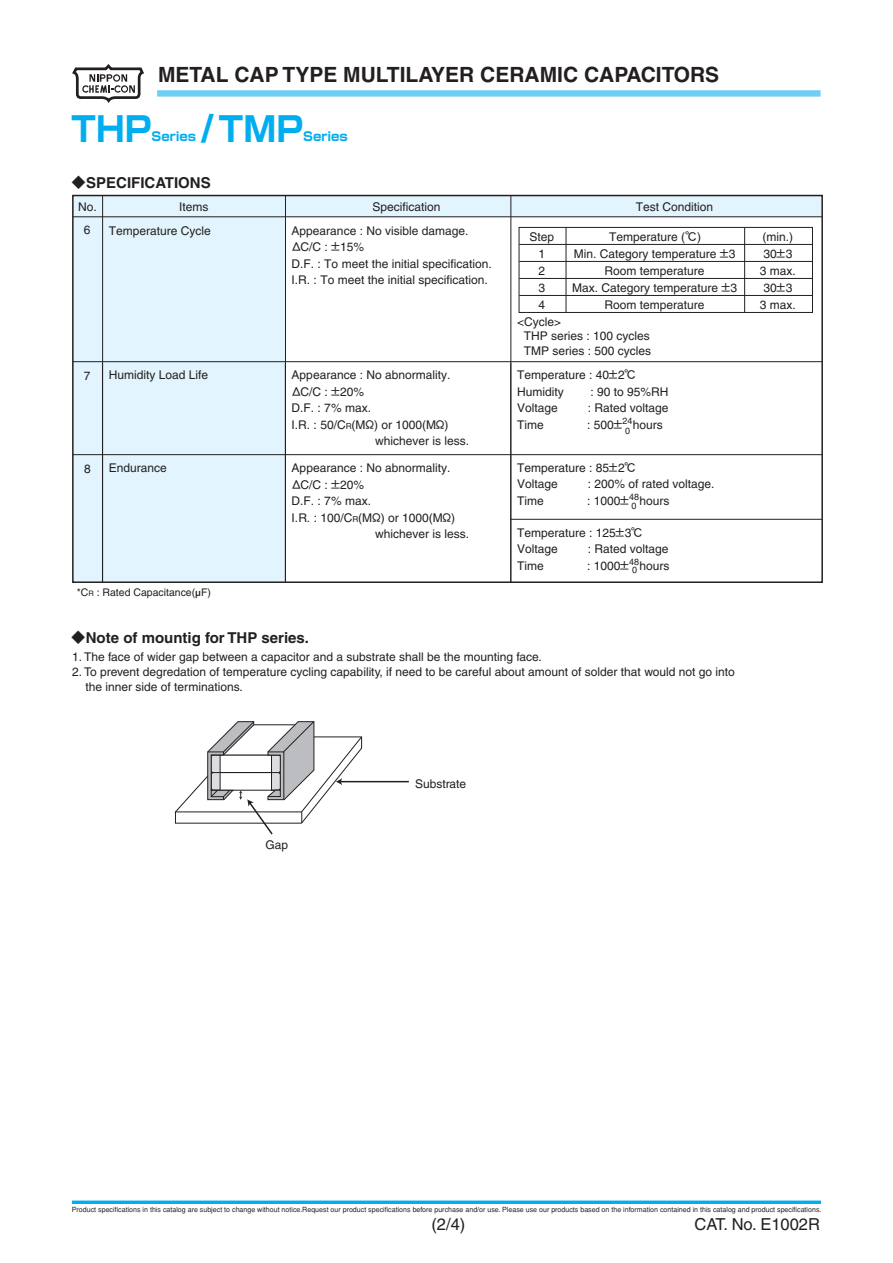
<style>
.page{position:relative;width:893px;height:1263px;background:#fff}
.page>*{position:absolute;margin:0;border:0;box-sizing:border-box;transform-origin:0 0}
.t1{font:34.05px "Shin Go Pro Bold 90 pv RKSJ H";color:#00aeef}
.t2{font:700 21px "Helvetica";color:#231f20}
.t3{font:16.5px "Helvetica";color:#231f20}
.t4{font:700 15px "Helvetica";color:#231f20}
.t5{font:12.3px "Shin Go Pro Bold 90 pv RKSJ H";letter-spacing:-.005em;color:#00aeef}
.t6{font:12px/16.5px "Helvetica";color:#231f20}
.t7{font:10.5px "Helvetica";color:#231f20}
.t8{font:9px "Helvetica";color:#231f20}
.t9{font:7.05px "Helvetica";color:#231f20}
.s1{font-family:"Helvetica";font-weight:700;font-size:38.1px}
.s2{font-family:"Heisei Kaku Go W5 90 pv RKSJ H";font-weight:400}
.s3{font-family:"Heisei Kaku Go W5 90 pv RKSJ H"}
.s4{font-size:8.25px}
.s5{font-size:7.5px}
</style>
<div class="page">
<hr style="left:72px;top:1201px;width:749px;height:3px;background:#00aeef">
<svg style="left:72px;top:64px;width:72px;height:39px"></svg>
<div style="left:158px;top:91px;width:662px;height:5px;background:#6dcff6"></div>
<div style="left:157px;top:90px;width:663px;height:7px;border:2px solid #6dcff6"></div>
<hr style="left:340px;top:781px;width:69px;height:1px;background:#231f20">
<svg style="left:175px;top:721px;width:188px;height:114px"></svg>
<div style="left:73px;top:196px;width:212px;height:386px;background:#e2f4fd"></div>
<div style="left:285px;top:196px;width:537px;height:21px;background:#e2f4fd"></div>
<div style="left:72px;top:195px;width:751px;height:388px;border:2px solid #231f20"></div>
<hr style="left:285px;top:196px;width:1px;height:386px;background:#231f20">
<hr style="left:510px;top:196px;width:1px;height:386px;background:#231f20">
<hr style="left:102px;top:196px;width:1px;height:386px;background:#231f20">
<hr style="left:73px;top:216px;width:749px;height:1px;background:#231f20">
<hr style="left:73px;top:361px;width:749px;height:1px;background:#231f20">
<hr style="left:73px;top:454px;width:749px;height:1px;background:#231f20">
<hr style="left:511px;top:519px;width:311px;height:1px;background:#231f20">
<hr style="left:566px;top:227px;width:1px;height:85px;background:#231f20">
<hr style="left:744px;top:227px;width:1px;height:85px;background:#231f20">
<hr style="left:519px;top:244px;width:294px;height:1px;background:#231f20">
<hr style="left:519px;top:261px;width:294px;height:1px;background:#231f20">
<hr style="left:519px;top:278px;width:294px;height:1px;background:#231f20">
<hr style="left:519px;top:295px;width:294px;height:1px;background:#231f20">
<div style="left:519px;top:227px;width:294px;height:86px;border:1px solid #231f20"></div>
<h2 class="t2" style="left:158px;top:67px;width:562px">METAL CAP TYPE MULTILAYER CERAMIC CAPACITORS</h2>
<h1 class="t1" style="left:202px;top:116px;width:103px"><span class="s1">/</span> TMP</h1>
<h1 class="t1" style="left:71px;top:116px;width:82px">THP</h1>
<p class="t5" style="left:152px;top:131px;width:46px">Series</p>
<p class="t5" style="left:303px;top:131px;width:46px">Series</p>
<p class="t4" style="left:71px;top:177px;width:141px"><span class="s2">◆</span>SPECIFICATIONS</p>
<p class="t6" style="left:78px;top:200px;width:20px">No.</p>
<p class="t6" style="left:179px;top:200px;width:31px">Items</p>
<p class="t6" style="left:372px;top:200px;width:70px">Specification</p>
<p class="t6" style="left:636px;top:200px;width:79px">Test Condition</p>
<p class="t6" style="left:84px;top:223px;width:8px">6</p>
<p class="t6" style="left:109px;top:223px;width:104px">Temperature Cycle</p>
<p class="t6" style="left:290px;top:223px;width:203px">Appearance : No visible damage.<br><span class="s3">Δ</span>C/C :<span class="s3">±</span>15%<br>D.F. : To meet the initial specification.<br>I.R. : To meet the initial specification.</p>
<p class="t6" style="left:529px;top:230px;width:26px;line-height:17px;text-align:center">Step<br>1<br>2</p>
<p class="t6" style="left:574px;top:230px;width:163px;line-height:17px;text-align:center">Temperature (<span class="s3">℃</span>)<br>Min. Category temperature <span class="s3">±</span>3<br>Room temperature</p>
<p class="t6" style="left:760px;top:230px;width:38px;line-height:17px;text-align:center">(min.)<br>30<span class="s3">±</span>3<br>3 max.</p>
<p class="t6" style="left:538px;top:281px;width:8px;line-height:17px">3<br>4</p>
<p class="t6" style="left:572px;top:281px;width:167px;line-height:17px;text-align:center">Max. Category temperature <span class="s3">±</span>3<br>Room temperature</p>
<p class="t6" style="left:760px;top:281px;width:38px;line-height:17px;text-align:center">30<span class="s3">±</span>3<br>3 max.</p>
<p class="t6" style="left:524px;top:316px;width:129px;line-height:14.2px;text-indent:-7px">&lt;Cycle&gt;<br>THP series : 100 cycles<br>TMP series : 500 cycles</p>
<p class="t6" style="left:84px;top:369px;width:8px">7</p>
<p class="t6" style="left:109px;top:368px;width:101px">Humidity Load Life</p>
<p class="t6" style="left:84px;top:462px;width:8px">8</p>
<p class="t6" style="left:109px;top:461px;width:60px">Endurance</p>
<p class="t6" style="left:290px;top:368px;width:162px">Appearance : No abnormality.<br><span class="s3">Δ</span>C/C :<span class="s3">±</span>20%<br>D.F. : 7% max.</p>
<p class="t6" style="left:375px;top:418px;width:96px;text-indent:-83px">I.R. : 50/C<span class="s4">R</span>(M<span class="s3">Ω</span>) or 1000(M<span class="s3">Ω</span>) whichever is less.</p>
<p class="t6" style="left:290px;top:461px;width:162px;line-height:17px">Appearance : No abnormality.<br><span class="s3">Δ</span>C/C :<span class="s3">±</span>20%</p>
<p class="t6" style="left:375px;top:511px;width:96px;text-indent:-83px">I.R. : 100/C<span class="s4">R</span>(M<span class="s3">Ω</span>) or 1000(M<span class="s3">Ω</span>) whichever is less.</p>
<p class="t6" style="left:292px;top:494px;width:81px">D.F. : 7% max.</p>
<p class="t6" style="left:517px;top:368px;width:121px">Temperature : 40<span class="s3">±</span>2<span class="s3">℃<br></span>Humidity</p>
<p class="t6" style="left:590px;top:385px;width:80px">: 90 to 95%RH</p>
<p class="t6" style="left:517px;top:401px;width:42px">Voltage</p>
<p class="t6" style="left:588px;top:401px;width:82px">: Rated voltage</p>
<p class="t6" style="left:517px;top:418px;width:28px">Time</p>
<p class="t6" style="left:587px;top:418px;width:77px">: 500<span class="s3">±</span> hours</p>
<p class="t8" style="left:622px;top:418px;width:12px">24</p>
<p class="t6" style="left:517px;top:461px;width:121px">Temperature : 85<span class="s3">±</span>2<span class="s3">℃<br></span>Voltage</p>
<p class="t8" style="left:625px;top:428px;width:7px">0</p>
<p class="t6" style="left:588px;top:477px;width:128px">: 200% of rated voltage.</p>
<p class="t8" style="left:629px;top:494px;width:12px">48</p>
<p class="t6" style="left:517px;top:526px;width:127px">Temperature : 125<span class="s3">±</span>3<span class="s3">℃<br></span>Voltage</p>
<p class="t6" style="left:517px;top:494px;width:28px">Time</p>
<p class="t6" style="left:587px;top:494px;width:84px">: 1000<span class="s3">±</span> hours</p>
<p class="t8" style="left:631px;top:502px;width:7px">0</p>
<p class="t6" style="left:588px;top:542px;width:82px">: Rated voltage</p>
<p class="t8" style="left:629px;top:559px;width:12px">48</p>
<p class="t6" style="left:517px;top:559px;width:28px">Time</p>
<p class="t6" style="left:587px;top:559px;width:84px">: 1000<span class="s3">±</span> hours</p>
<p class="t8" style="left:632px;top:566px;width:7px">0</p>
<p class="t7" style="left:77px;top:588px;width:136px">*C<span class="s5">R</span> : Rated Capacitance(<span class="s3">µ</span>F)</p>
<p class="t4" style="left:71px;top:632px;width:240px"><span class="s2">◆</span>Note of mountig for THP series.</p>
<p class="t6" style="left:72px;top:650px;width:471px">1. The face of wider gap between a capacitor and a substrate shall be the mounting face.</p>
<p class="t6" style="left:85px;top:666px;width:651px;line-height:15px;text-indent:-13px">2. To prevent degredation of temperature cycling capability, if need to be careful about amount of solder that would not go into the inner side of terminations.</p>
<p class="t6" style="left:265px;top:838px;width:24px">Gap</p>
<p class="t6" style="left:415px;top:777px;width:53px">Substrate</p>
<p class="t9" style="left:72px;top:1206px;width:751px">Product specifications in this catalog are subject to change without notice.Request our product specifications before purchase and/or use. Please use our products based on the information contained in this catalog and product specifications.</p>
<h3 class="t3" style="left:431px;top:1218px;width:35px">(2/4)</h3>
<h3 class="t3" style="left:694px;top:1218px;width:127px">CAT. No. E1002R</h3>
</div>
